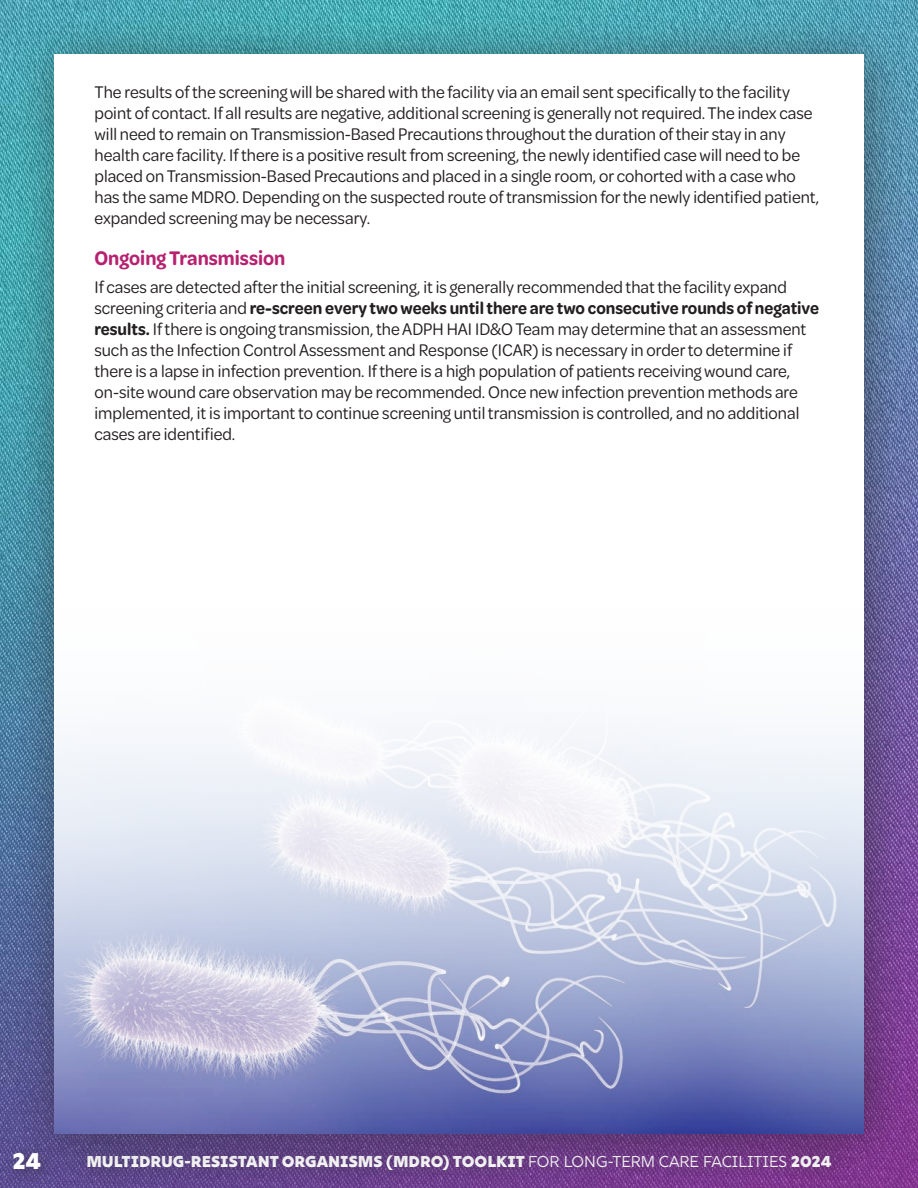
<style>
.page{position:relative;width:918px;height:1188px;background:#fff}
.page>*{position:absolute;margin:0;border:0;box-sizing:border-box;transform-origin:0 0}
.t1{font:900 22.65px "Rig Sans";color:#fff}
.t2{font:600 21px "Omnes Semi Cond";color:#b62270}
.Body_Text{font:18px/21px "Omnes Semi Cond";color:#231f20}
.Heading_2{font:18px/21px "Omnes Semi Cond";color:#231f20}
.t3{font:900 15.75px "Rig Sans";color:#fff}
.s1{font-weight:600}
.s2{font-weight:400}
</style>
<div class="page">
<img style="left:0;top:0;width:918px;height:1188px">
<div style="left:70px;top:1137px;width:786px;height:51px;background:#231f20;opacity:.5"></div>
<div style="left:13px;top:13px;width:901px;height:1171px;background:#231f20;opacity:.5"></div>
<div style="left:54px;top:54px;width:810px;height:1080px;background:#fff"></div>
<div style="left:3px;top:1142px;width:54px;height:44px;background:#231f20;opacity:.5"></div>
<img style="left:54px;top:723px;width:810px;height:411px">
<p class="Heading_2" style="left:94px;top:81px;width:726px">The results of the screening will be shared with the facility via an email sent specifically to the facility point of contact. If all results are negative, additional screening is generally not required. The index case will need to remain on Transmission-Based Precautions throughout the duration of their stay in any health care facility. If there is a positive result from screening, the newly identified case will need to be placed on Transmission-Based Precautions and placed in a single room, or cohorted with a case who has the same MDRO. Depending on the suspected route of transmission for the newly identified patient, expanded screening may be necessary.</p>
<p class="t2" style="left:94px;top:244px;width:192px">Ongoing Transmission</p>
<p class="Body_Text" style="left:94px;top:276px;width:726px">If cases are detected after the initial screening, it is generally recommended that the facility expand screening criteria and <span class="s1">re-screen every two weeks until there are two consecutive rounds of negative results.</span> If there is ongoing transmission, the ADPH HAI ID&amp;O Team may determine that an assessment such as the Infection Control Assessment and Response (ICAR) is necessary in order to determine if there is a lapse in infection prevention. If there is a high population of patients receiving wound care, on-site wound care observation may be recommended. Once new infection prevention methods are implemented, it is important to continue screening until transmission is controlled, and no additional cases are identified.</p>
<p class="t1" style="left:13px;top:1147px;width:30px">24</p>
<p class="t3" style="left:86px;top:1151px;width:747px">MULTIDRUG-RESISTANT ORGANISMS (MDRO) TOOLKIT <span class="s2">FOR LONG-TERM CARE FACILITIES</span> 2024</p>
</div>
